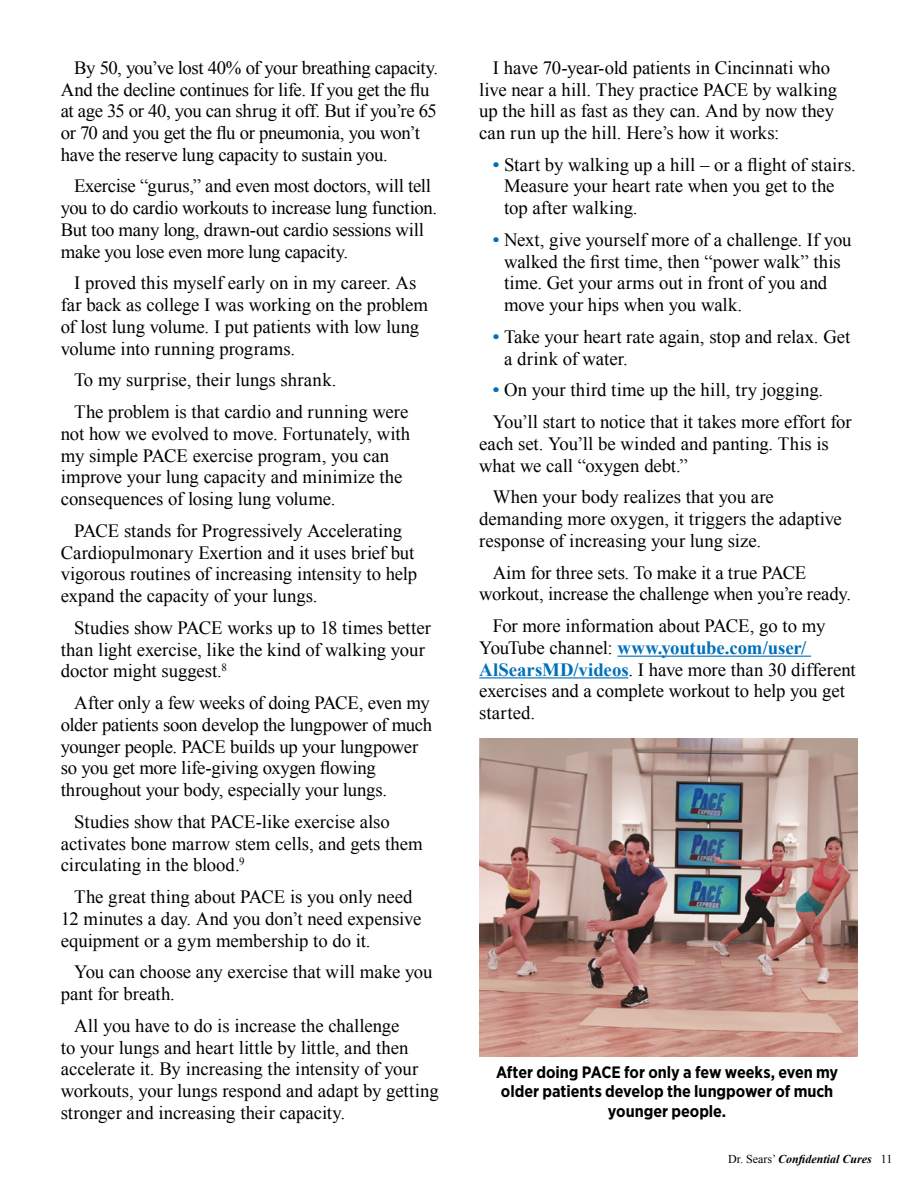
<style>
.page{position:relative;width:918px;height:1188px;background:#fff}
.page>*{position:absolute;margin:0;border:0;box-sizing:border-box;transform-origin:0 0}
.t1{font:18.75px/21.8px "Times New Roman";letter-spacing:-.005em;color:#000}
.t2{font:700 16.5px/19.5px "Gotham Narrow";letter-spacing:-.005em;color:#000;text-align:center}
.t3{font:italic 700 12px "Times New Roman";color:#000}
.s1{font-weight:700;color:#006fba}
.s2{font-weight:400;font-style:normal}
</style>
<div class="page">
<hr style="left:617px;top:656px;width:194px;height:1px;background:#006fba">
<hr style="left:479px;top:677px;width:149px;height:1px;background:#006fba">
<img style="left:479px;top:739px;width:378px;height:317px">
<p class="t1" style="left:61px;top:56px;width:379px;text-indent:14px">By 50, you’ve lost 40% of your breathing capacity.<br>And the decline continues for life. If you get the flu at age 35 or 40, you can shrug it off. But if you’re 65 or 70 and you get the flu or pneumonia, you won’t have the reserve lung capacity to sustain you.</p>
<p class="t1" style="left:61px;top:175px;width:378px;text-indent:14px">Exercise “gurus,” and even most doctors, will tell you to do cardio workouts to increase lung function.<br>But too many long, drawn-out cardio sessions will make you lose even more lung capacity.</p>
<p class="t1" style="left:61px;top:272px;width:369px;text-indent:14px">I proved this myself early on in my career. As far back as college I was working on the problem of lost lung volume. I put patients with low lung volume into running programs.</p>
<p class="t1" style="left:74px;top:364px;width:336px;line-height:31.8px">To my surprise, their lungs shrank.<br>The problem is that cardio and running were</p>
<p class="t1" style="left:61px;top:423px;width:351px">not how we evolved to move. Fortunately, with my simple PACE exercise program, you can improve your lung capacity and minimize the consequences of losing lung volume.</p>
<p class="t1" style="left:61px;top:520px;width:358px;text-indent:14px">PACE stands for Progressively Accelerating Cardiopulmonary Exertion and it uses brief but vigorous routines of increasing intensity to help expand the capacity of your lungs.</p>
<p class="t1" style="left:61px;top:617px;width:372px;text-indent:14px">Studies show PACE works up to 18 times better than light exercise, like the kind of walking your doctor might suggest.<sup>8</sup></p>
<p class="t1" style="left:61px;top:692px;width:373px;text-indent:14px">After only a few weeks of doing PACE, even my older patients soon develop the lungpower of much younger people. PACE builds up your lungpower so you get more life-giving oxygen flowing throughout your body, especially your lungs.</p>
<p class="t1" style="left:61px;top:810px;width:363px;text-indent:14px">Studies show that PACE-like exercise also activates bone marrow stem cells, and gets them circulating in the blood.<sup>9</sup></p>
<p class="t1" style="left:61px;top:886px;width:362px;text-indent:14px">The great thing about PACE is you only need<br>12 minutes a day. And you don’t need expensive equipment or a gym membership to do it.</p>
<p class="t1" style="left:61px;top:961px;width:373px;text-indent:14px">You can choose any exercise that will make you pant for breath.</p>
<p class="t1" style="left:61px;top:1014px;width:380px;text-indent:14px">All you have to do is increase the challenge<br>to your lungs and heart little by little, and then accelerate it. By increasing the intensity of your workouts, your lungs respond and adapt by getting stronger and increasing their capacity.</p>
<p class="t1" style="left:479px;top:56px;width:359px;text-indent:14px">I have 70-year-old patients in Cincinnati who live near a hill. They practice PACE by walking up the hill as fast as they can. And by now they can run up the hill. Here’s how it works:</p>
<p class="t1" style="left:504px;top:153px;width:353px;text-indent:-11px"><span class="s1">•</span> Start by walking up a hill – or a flight of stairs.<br>Measure your heart rate when you get to the top after walking.</p>
<p class="t1" style="left:504px;top:229px;width:349px;text-indent:-11px"><span class="s1">•</span> Next, give yourself more of a challenge. If you walked the first time, then “power walk” this time. Get your arms out in front of you and move your hips when you walk.</p>
<p class="t1" style="left:504px;top:326px;width:348px;text-indent:-11px"><span class="s1">•</span> Take your heart rate again, stop and relax. Get a drink of water.</p>
<p class="t1" style="left:493px;top:374px;width:360px;line-height:31.8px"><span class="s1">•</span> On your third time up the hill, try jogging.<br>You’ll start to notice that it takes more effort for</p>
<p class="t1" style="left:479px;top:433px;width:351px">each set. You’ll be winded and panting. This is what we call “oxygen debt.”</p>
<p class="t1" style="left:479px;top:486px;width:364px;text-indent:14px">When your body realizes that you are demanding more oxygen, it triggers the adaptive response of increasing your lung size.</p>
<p class="t1" style="left:479px;top:561px;width:373px;text-indent:14px">Aim for three sets. To make it a true PACE workout, increase the challenge when you’re ready.</p>
<p class="t1" style="left:479px;top:615px;width:378px;text-indent:14px">For more information about PACE, go to my YouTube channel: <span class="s1">www.youtube.com/user/ AlSearsMD/videos</span>. I have more than 30 different exercises and a complete workout to help you get started.</p>
<p class="t2" style="left:496px;top:1062px;width:344px">After doing PACE for only a few weeks, even my older patients develop the lungpower of much younger people.</p>
<p class="t3" style="left:728px;top:1150px;width:166px"><span class="s2">Dr. Sears’</span> Confidential Cures <span class="s2">11</span></p>
</div>
